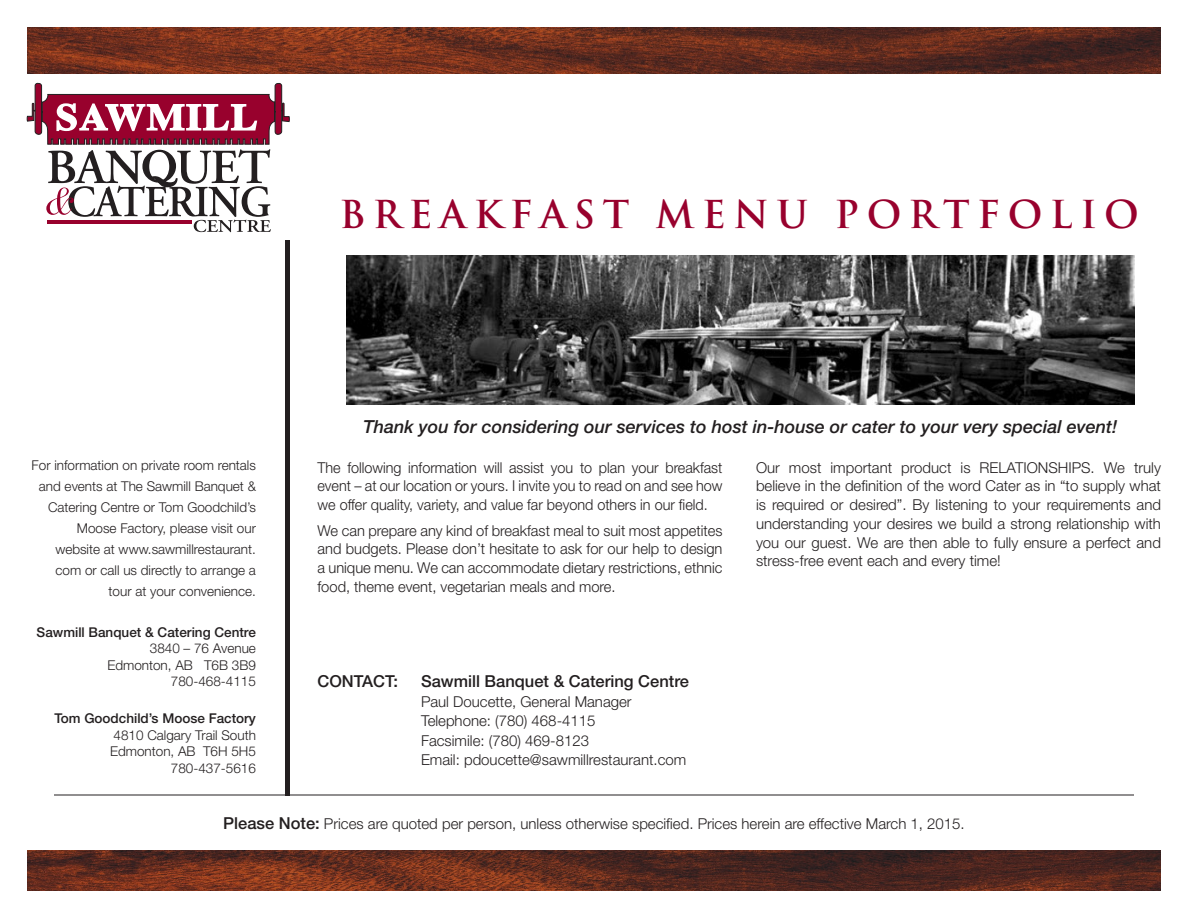
<style>
.page{position:relative;width:1188px;height:918px;background:#fff}
.page>*{position:absolute;margin:0;border:0;box-sizing:border-box;transform-origin:0 0}
.t1{font:700 37.5px "Trajan Pro";letter-spacing:.2em;color:#98012d}
.t2{font:italic 500 18px "Helvetica Neue";color:#231f20}
.t3{font:500 16.5px "Helvetica Neue";color:#231f20}
.t4{font:300 15px/18.8px "Helvetica Neue";color:#231f20;text-align:justify}
.t5{font:300 15px/18.8px "Helvetica Neue";color:#231f20;text-align:justify;scale:.96 1}
.t6{font:300 13.5px/21px "Helvetica Neue";color:#231f20;text-align:right}
.t7{font:500 13.5px "Helvetica Neue";color:#231f20}
.s1{font-weight:500;font-size:16.5px}
</style>
<div class="page">
<img style="left:27px;top:850px;width:1134px;height:41px">
<img style="left:27px;top:27px;width:1134px;height:46px">
<hr style="left:54px;top:795px;width:1080px;height:1px;background:#231f20">
<img style="left:347px;top:256px;width:788px;height:148px">
<hr style="left:285px;top:241px;width:4px;height:555px;background:#231f20">
<svg style="left:27px;top:83px;width:263px;height:149px"></svg>
<hr style="left:48px;top:221px;width:144px;height:3px;background:#98012d">
<h1 class="t1" style="left:340px;top:191px;width:801px">BREAKFAST MENU PORTFOLIO</h1>
<p class="t6" style="left:32px;top:454px;width:226px">For information on private room rentals and events at The Sawmill Banquet &amp; Catering Centre or Tom Goodchild’s Moose Factory, please visit our website at www.sawmillrestaurant. com or call us directly to arrange a tour at your convenience.</p>
<p class="t7" style="left:37px;top:624px;width:221px">Sawmill Banquet &amp; Catering Centre</p>
<p class="t6" style="left:107px;top:640px;width:150px;line-height:16.5px">3840 – 76 Avenue<br>Edmonton, AB T6B 3B9<br>780-468-4115</p>
<p class="t7" style="left:54px;top:710px;width:203px">Tom Goodchild’s Moose Factory</p>
<p class="t6" style="left:110px;top:726px;width:147px;line-height:16.5px">4810 Calgary Trail South<br>Edmonton, AB T6H 5H5<br>780-437-5616</p>
<p class="t2" style="left:363px;top:416px;width:756px">Thank you for considering our services to host in-house or cater to your very special event!</p>
<p class="t5" style="left:318px;top:458px;width:423px">The following information will assist you to plan your breakfast event – at our location or yours. I invite you to read on and see how we offer quality, variety, and value far beyond others in our field.</p>
<p class="t4" style="left:318px;top:521px;width:407px">We can prepare any kind of breakfast meal to suit most appetites and budgets. Please don’t hesitate to ask for our help to design a unique menu. We can accommodate dietary restrictions, ethnic food, theme event, vegetarian meals and more.</p>
<p class="t3" style="left:318px;top:671px;width:82px">CONTACT:</p>
<p class="t3" style="left:421px;top:671px;width:270px">Sawmill Banquet &amp; Catering Centre</p>
<p class="t4" style="left:421px;top:691px;width:267px;line-height:19.5px;text-align:left">Paul Doucette, General Manager<br>Telephone: (780) 468-4115<br>Facsimile: (780) 469-8123<br>Email: pdoucette@sawmillrestaurant.com</p>
<p class="t4" style="left:756px;top:458px;width:407px">Our most important product is RELATIONSHIPS. We truly believe in the definition of the word Cater as in “to supply what is required or desired”. By listening to your requirements and understanding your desires we build a strong relationship with you our guest. We are then able to fully ensure a perfect and stress-free event each and every time!</p>
<p class="t4" style="left:223px;top:814px;width:743px"><span class="s1">Please Note:</span> Prices are quoted per person, unless otherwise specified. Prices herein are effective March 1, 2015.</p>
</div>
